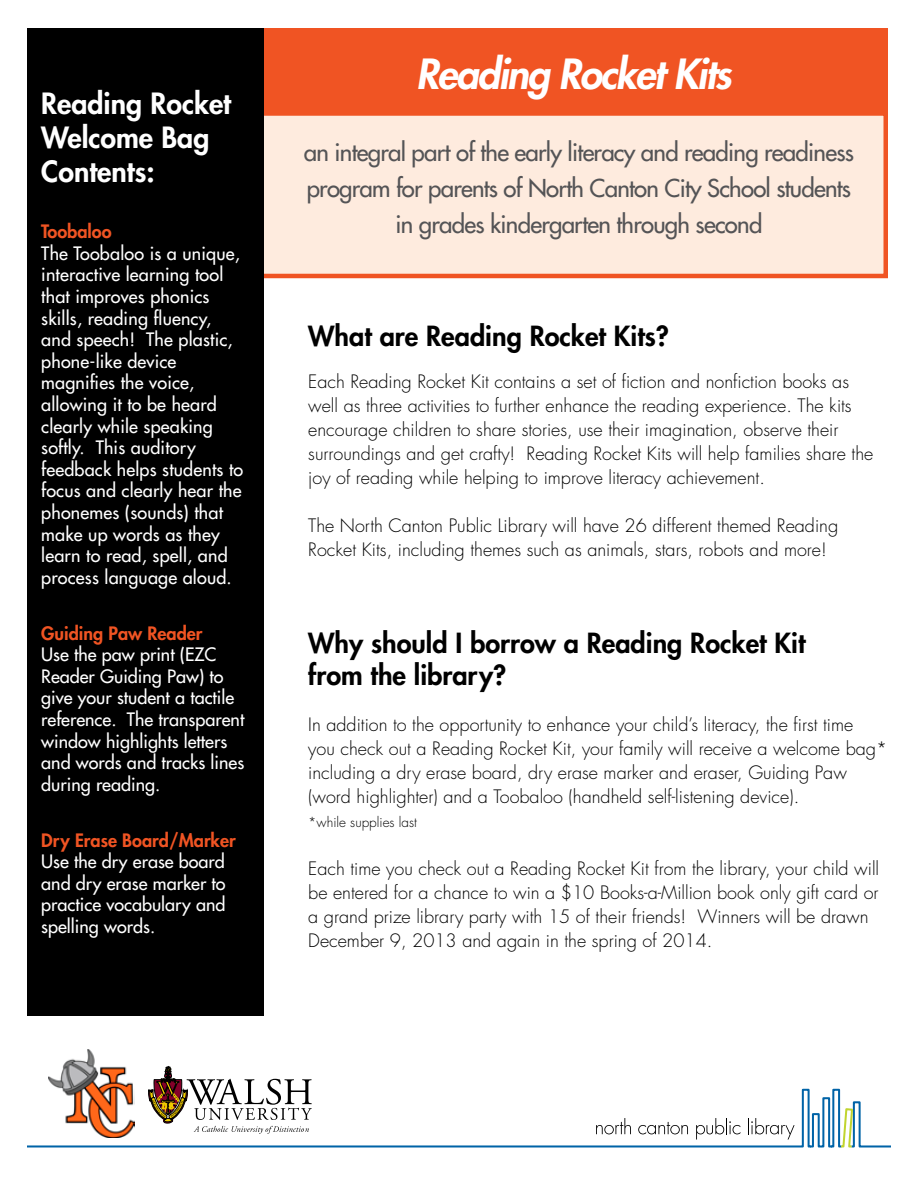
<style>
.page{position:relative;width:918px;height:1188px;background:#fff}
.page>*{position:absolute;margin:0;border:0;box-sizing:border-box;transform-origin:0 0}
.t1{font:italic 800 40.5px "Futura Std";letter-spacing:-.04em;color:#fff}
.t2{font:800 28.5px/34.2px "Futura Std";color:#fff}
.t3{font:800 27px/32.4px "Futura Std";color:#000}
.t4{font:500 24px/36px "Futura Std";letter-spacing:-.03em;color:#545456;text-align:center}
.t5{font:300 18px/24px "Futura Std";color:#000}
.t6{font:500 18px/21.6px "Futura Std";letter-spacing:.01em;color:#fff}
.t7{font:800 18px "Futura Std";color:#f05423}
.t8{font:300 13.5px "Futura Std";color:#000}
</style>
<div class="page">
<div style="left:224px;top:28px;width:664px;height:88px;background:#f05423"></div>
<div style="left:221px;top:111px;width:667px;height:167px;background:#feebde;border:4px solid #f05423"></div>
<div style="left:27px;top:28px;width:237px;height:987px;background:#000"></div>
<svg style="left:27px;top:1089px;width:864px;height:59px"></svg>
<svg style="left:839px;top:1107px;width:15px;height:41px"></svg>
<img style="left:49px;top:1050px;width:86px;height:88px">
<svg style="left:148px;top:1066px;width:164px;height:68px"></svg>
<h2 class="t2" style="left:41px;top:86px;width:191px">Reading Rocket<br>Welcome Bag<br>Contents:</h2>
<p class="t7" style="left:41px;top:220px;width:72px">Toobaloo</p>
<p class="t6" style="left:41px;top:242px;width:203px">The Toobaloo is a unique, interactive learning tool that improves phonics skills, reading fluency, and speech! The plastic, phone-like device magnifies the voice, allowing it to be heard clearly while speaking softly. This auditory feedback helps students to focus and clearly hear the phonemes (sounds) that make up words as they learn to read, spell, and process language aloud.</p>
<p class="t7" style="left:41px;top:622px;width:163px">Guiding Paw Reader</p>
<p class="t6" style="left:41px;top:644px;width:205px">Use the paw print (EZC<br>Reader Guiding Paw) to give your student a tactile reference. The transparent window highlights letters and words and tracks lines during reading.</p>
<p class="t7" style="left:41px;top:829px;width:196px">Dry Erase Board/Marker</p>
<p class="t6" style="left:41px;top:851px;width:186px;text-align:justify">Use the dry erase board and dry erase marker to practice vocabulary and spelling words.</p>
<h1 class="t1" style="left:416px;top:48px;width:317px">Reading Rocket Kits</h1>
<h3 class="t4" style="left:304px;top:134px;width:552px">an integral part of the early literacy and reading readiness program for parents of North Canton City School students in grades kindergarten through second</h3>
<h3 class="t3" style="left:308px;top:319px;width:362px">What are Reading Rocket Kits?</h3>
<p class="t5" style="left:308px;top:370px;width:567px">Each Reading Rocket Kit contains a set of fiction and nonfiction books as well as three activities to further enhance the reading experience. The kits encourage children to share stories, use their imagination, observe their surroundings and get crafty! Reading Rocket Kits will help families share the joy of reading while helping to improve literacy achievement.</p>
<p class="t5" style="left:308px;top:514px;width:531px">The North Canton Public Library will have 26 different themed Reading<br>Rocket Kits, including themes such as animals, stars, robots and more!</p>
<h3 class="t3" style="left:308px;top:627px;width:499px">Why should I borrow a Reading Rocket Kit from the library?</h3>
<p class="t5" style="left:308px;top:713px;width:580px">In addition to the opportunity to enhance your child’s literacy, the first time<br>you check out a Reading Rocket Kit, your family will receive a welcome bag* including a dry erase board, dry erase marker and eraser, Guiding Paw (word highlighter) and a Toobaloo (handheld self-listening device).</p>
<p class="t8" style="left:308px;top:814px;width:110px">*while supplies last</p>
<p class="t5" style="left:308px;top:857px;width:572px">Each time you check out a Reading Rocket Kit from the library, your child will be entered for a chance to win a $10 Books-a-Million book only gift card or a grand prize library party with 15 of their friends! Winners will be drawn December 9, 2013 and again in the spring of 2014.</p>
</div>
